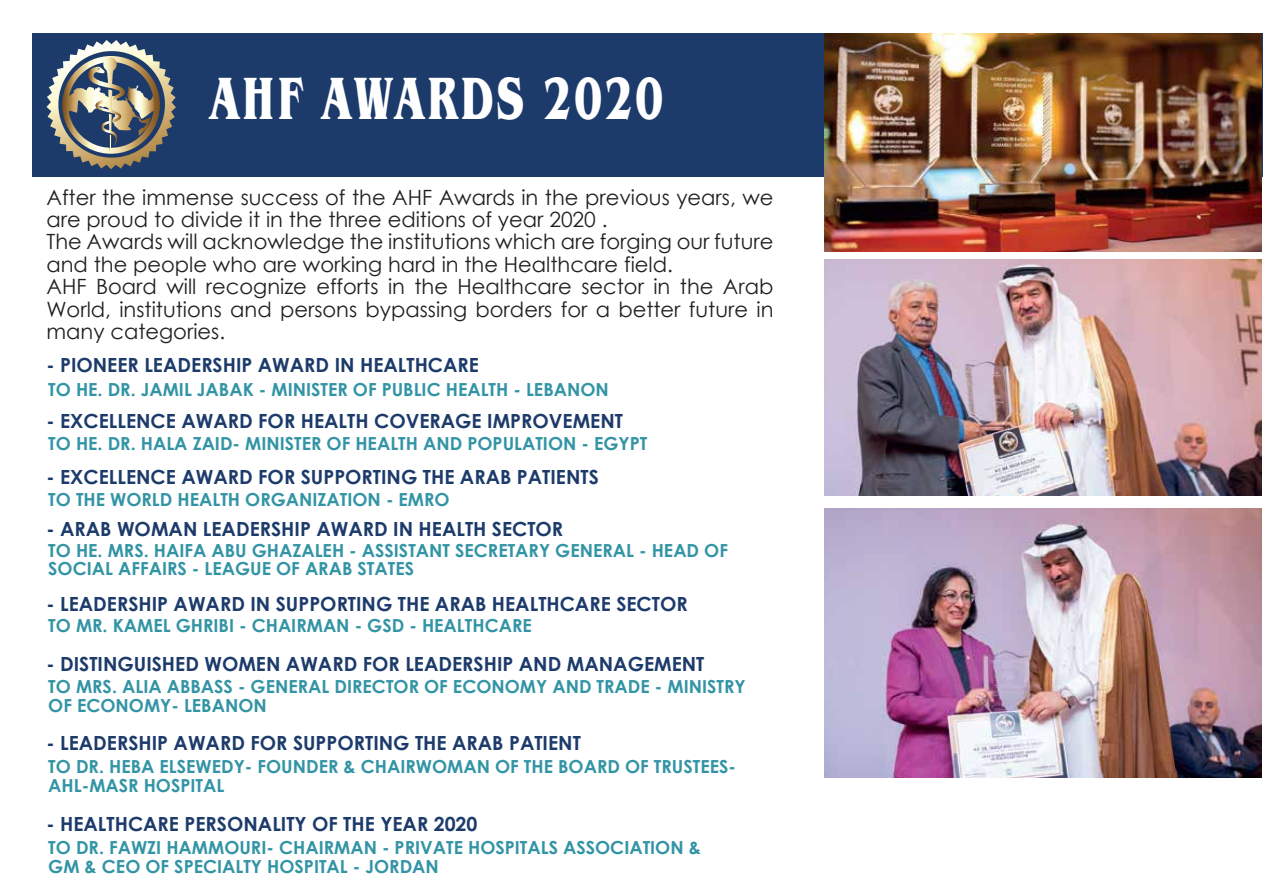
<style>
.page{position:relative;width:1263px;height:893px;background:#fff}
.page>*{position:absolute;margin:0;border:0;box-sizing:border-box;transform-origin:0 0}
.t1{font:700 61.8px "Benguiat IT Cby BT";letter-spacing:.07em;color:#fff;scale:.68 1}
.t2{font:21px/22.5px "Century Gothic";color:#231f20}
.t3{font:700 19.5px "Century Gothic";color:#1c3b6b}
.t4{font:700 18px/18.8px "Century Gothic";color:#3294a5}
</style>
<div class="page">
<div style="left:33px;top:33px;width:1230px;height:143px;background:#1c3b6b"></div>
<img style="left:824px;top:33px;width:437px;height:218px">
<img style="left:824px;top:259px;width:437px;height:237px">
<img style="left:824px;top:509px;width:437px;height:268px">
<svg style="left:47px;top:40px;width:129px;height:129px"></svg>
<h1 class="t1" style="left:211px;top:59px;width:666px">AHF AWARDS 2020</h1>
<p class="t2" style="left:46px;top:185px;width:728px">After the immense success of the AHF Awards in the previous years, we are proud to divide it in the three editions of year 2020 .<br>The Awards will acknowledge the institutions which are forging our future and the people who are working hard in the Healthcare field.<br>AHF Board will recognize efforts in the Healthcare sector in the Arab World, institutions and persons bypassing borders for a better future in many categories.</p>
<p class="t3" style="left:46px;top:350px;width:434px">- PIONEER LEADERSHIP AWARD IN HEALTHCARE</p>
<p class="t4" style="left:48px;top:379px;width:562px">TO HE. DR. JAMIL JABAK - MINISTER OF PUBLIC HEALTH - LEBANON</p>
<p class="t3" style="left:46px;top:407px;width:578px">- EXCELLENCE AWARD FOR HEALTH COVERAGE IMPROVEMENT</p>
<p class="t4" style="left:48px;top:433px;width:601px">TO HE. DR. HALA ZAID- MINISTER OF HEALTH AND POPULATION - EGYPT</p>
<p class="t3" style="left:46px;top:462px;width:554px">- EXCELLENCE AWARD FOR SUPPORTING THE ARAB PATIENTS</p>
<p class="t4" style="left:48px;top:489px;width:403px">TO THE WORLD HEALTH ORGANIZATION - EMRO</p>
<p class="t3" style="left:46px;top:515px;width:518px">- ARAB WOMAN LEADERSHIP AWARD IN HEALTH SECTOR</p>
<p class="t4" style="left:48px;top:540px;width:681px">TO HE. MRS. HAIFA ABU GHAZALEH - ASSISTANT SECRETARY GENERAL - HEAD OF<br>SOCIAL AFFAIRS - LEAGUE OF ARAB STATES</p>
<p class="t3" style="left:46px;top:590px;width:643px">- LEADERSHIP AWARD IN SUPPORTING THE ARAB HEALTHCARE SECTOR</p>
<p class="t4" style="left:48px;top:615px;width:485px">TO MR. KAMEL GHRIBI - CHAIRMAN - GSD - HEALTHCARE</p>
<p class="t3" style="left:46px;top:650px;width:659px">- DISTINGUISHED WOMEN AWARD FOR LEADERSHIP AND MANAGEMENT</p>
<p class="t4" style="left:48px;top:676px;width:699px">TO MRS. ALIA ABBASS - GENERAL DIRECTOR OF ECONOMY AND TRADE - MINISTRY<br>OF ECONOMY- LEBANON</p>
<p class="t3" style="left:46px;top:729px;width:536px">- LEADERSHIP AWARD FOR SUPPORTING THE ARAB PATIENT</p>
<p class="t4" style="left:48px;top:756px;width:689px">TO DR. HEBA ELSEWEDY- FOUNDER &amp; CHAIRWOMAN OF THE BOARD OF TRUSTEES-<br>AHL-MASR HOSPITAL</p>
<p class="t3" style="left:46px;top:810px;width:432px">- HEALTHCARE PERSONALITY OF THE YEAR 2020</p>
<p class="t4" style="left:48px;top:837px;width:654px">TO DR. FAWZI HAMMOURI- CHAIRMAN - PRIVATE HOSPITALS ASSOCIATION &amp;<br>GM &amp; CEO OF SPECIALTY HOSPITAL - JORDAN</p>
</div>
